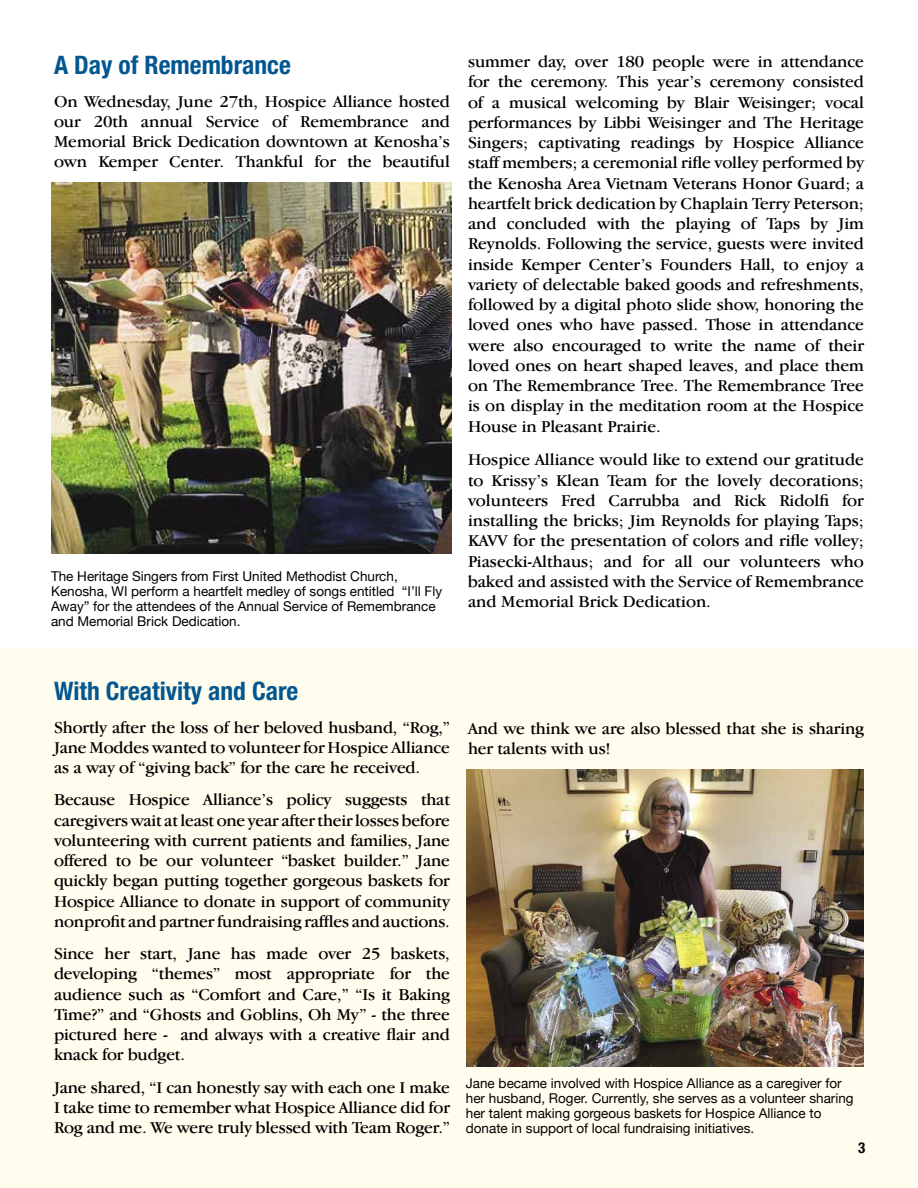
<style>
.page{position:relative;width:918px;height:1188px;background:#fff}
.page>*{position:absolute;margin:0;border:0;box-sizing:border-box;transform-origin:0 0}
.t1{font:700 condensed 25.5px "Helvetica Neue";color:#025790}
.t2{font:17.25px/20.2px "Garamond IT Cby BT";letter-spacing:-.01em;color:#000;text-align:justify}
.t3{font:700 condensed 15px "Helvetica Neue";color:#000}
.t4{font:13.5px/15px "Helvetica Neue";color:#000}
</style>
<div class="page">
<div style="left:0;top:648px;width:918px;height:540px;background:#fffded"></div>
<img style="left:51px;top:183px;width:400px;height:371px">
<img style="left:467px;top:770px;width:397px;height:296px">
<h1 class="t1" style="left:54px;top:50px;width:238px">A Day of Remembrance</h1>
<p class="t2" style="left:54px;top:91px;width:398px">On Wednesday, June 27th, Hospice Alliance hosted our 20th annual Service of Remembrance and Memorial Brick Dedication downtown at Kenosha’s own Kemper Center. Thankful for the beautiful</p>
<p class="t4" style="left:51px;top:569px;width:393px">The Heritage Singers from First United Methodist Church, Kenosha, WI perform a heartfelt medley of songs entitled “I’ll Fly Away” for the attendees of the Annual Service of Remembrance and Memorial Brick Dedication.</p>
<p class="t2" style="left:468px;top:51px;width:398px">summer day, over 180 people were in attendance for the ceremony. This year’s ceremony consisted of a musical welcoming by Blair Weisinger; vocal performances by Libbi Weisinger and The Heritage Singers; captivating readings by Hospice Alliance staff members; a ceremonial rifle volley performed by the Kenosha Area Vietnam Veterans Honor Guard; a heartfelt brick dedication by Chaplain Terry Peterson; and concluded with the playing of Taps by Jim Reynolds. Following the service, guests were invited inside Kemper Center’s Founders Hall, to enjoy a variety of delectable baked goods and refreshments, followed by a digital photo slide show, honoring the loved ones who have passed. Those in attendance were also encouraged to write the name of their loved ones on heart shaped leaves, and place them on The Remembrance Tree. The Remembrance Tree is on display in the meditation room at the Hospice House in Pleasant Prairie.</p>
<p class="t2" style="left:468px;top:449px;width:398px">Hospice Alliance would like to extend our gratitude to Krissy’s Klean Team for the lovely decorations; volunteers Fred Carrubba and Rick Ridolfi for installing the bricks; Jim Reynolds for playing Taps; KAVV for the presentation of colors and rifle volley; Piasecki-Althaus; and for all our volunteers who baked and assisted with the Service of Remembrance and Memorial Brick Dedication.</p>
<h1 class="t1" style="left:54px;top:676px;width:246px">With Creativity and Care</h1>
<p class="t2" style="left:54px;top:717px;width:398px">Shortly after the loss of her beloved husband, “Rog,” Jane Moddes wanted to volunteer for Hospice Alliance as a way of “giving back” for the care he received.</p>
<p class="t2" style="left:54px;top:789px;width:398px">Because Hospice Alliance’s policy suggests that caregivers wait at least one year after their losses before volunteering with current patients and families, Jane offered to be our volunteer “basket builder.” Jane quickly began putting together gorgeous baskets for Hospice Alliance to donate in support of community nonprofit and partner fundraising raffles and auctions.</p>
<p class="t2" style="left:54px;top:943px;width:398px">Since her start, Jane has made over 25 baskets, developing “themes” most appropriate for the audience such as “Comfort and Care,” “Is it Baking Time?” and “Ghosts and Goblins, Oh My” - the three pictured here - and always with a creative flair and knack for budget.</p>
<p class="t2" style="left:54px;top:1077px;width:398px">Jane shared, “I can honestly say with each one I make I take time to remember what Hospice Alliance did for Rog and me. We were truly blessed with Team Roger.”</p>
<p class="t2" style="left:468px;top:718px;width:398px">And we think we are also blessed that she is sharing her talents with us!</p>
<p class="t4" style="left:466px;top:1077px;width:389px">Jane became involved with Hospice Alliance as a caregiver for her husband, Roger. Currently, she serves as a volunteer sharing her talent making gorgeous baskets for Hospice Alliance to donate in support of local fundraising initiatives.</p>
<p class="t3" style="left:858px;top:1138px;width:9px">3</p>
</div>
